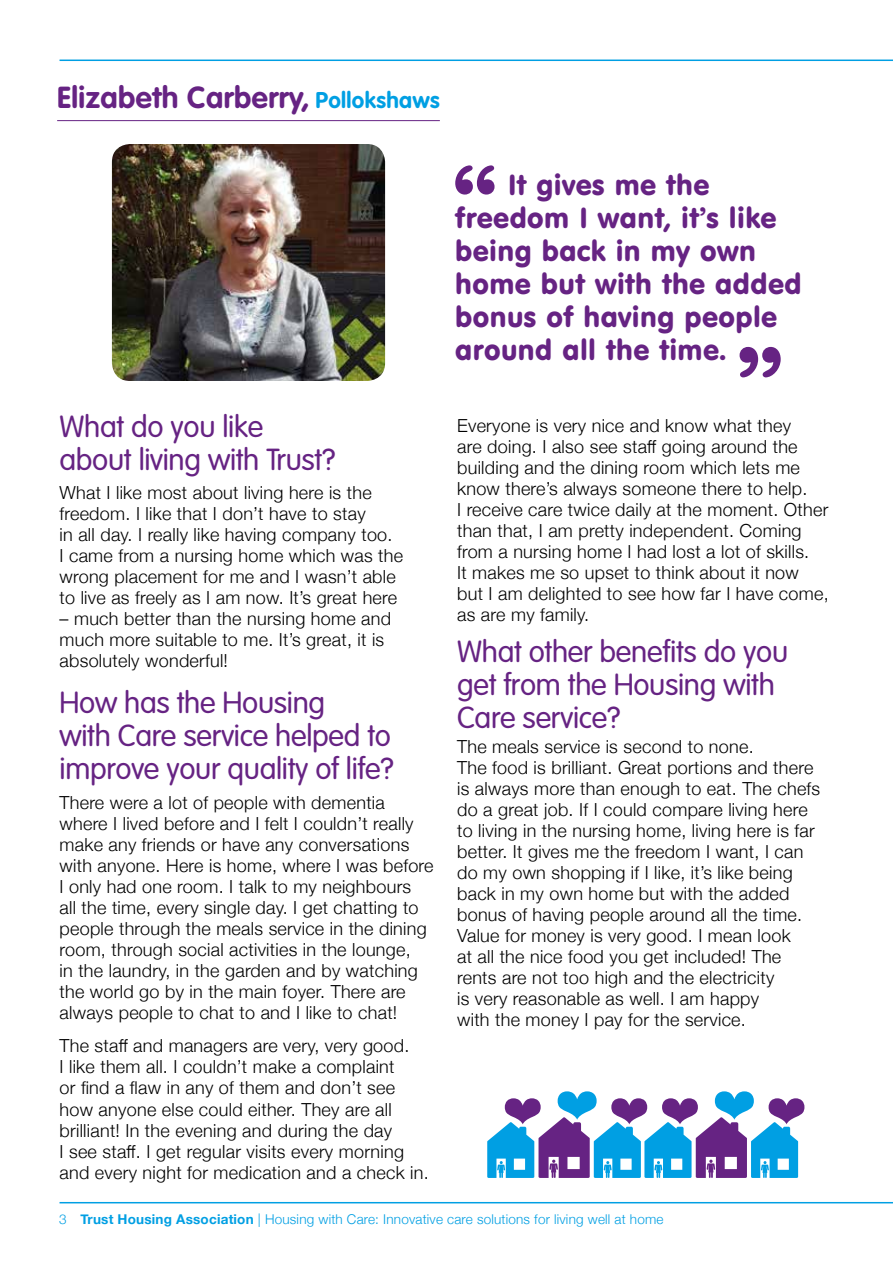
<style>
.page{position:relative;width:893px;height:1263px;background:#fff}
.page>*{position:absolute;margin:0;border:0;box-sizing:border-box;transform-origin:0 0}
.t1{font:300 30px/33px "VAG Rounded LT";letter-spacing:-.01em;color:#662383}
.t2{font:700 30px "VAG Rounded LT";letter-spacing:.015em;color:#662383}
.t3{font:28.5px/33px "VAG Rounded BT";letter-spacing:.015em;color:#662383}
.t4{font:300 18px/21px "Helvetica Neue";letter-spacing:.015em;color:#000}
.t5{font:300 13.5px "Helvetica Neue";letter-spacing:.015em;color:#009fe3}
.s1{font-size:22.5px;color:#009fe3}
.s2{font-weight:700}
</style>
<div class="page">
<hr style="left:60px;top:60px;width:833px;height:1px;background:#009fe3">
<hr style="left:60px;top:1202px;width:833px;height:1px;background:#009fe3">
<svg style="left:455px;top:165px;width:40px;height:30px"></svg>
<svg style="left:740px;top:347px;width:41px;height:30px"></svg>
<svg style="left:487px;top:1091px;width:317px;height:87px"></svg>
<hr style="left:57px;top:120px;width:383px;height:1px;background:#662383">
<img style="left:112px;top:144px;width:273px;height:237px">
<h1 class="t2" style="left:57px;top:79px;width:384px">Elizabeth Carberry, <span class="s1">Pollokshaws</span></h1>
<h1 class="t1" style="left:60px;top:411px;width:277px">What do you like about living with Trust?</h1>
<p class="t4" style="left:60px;top:481px;width:345px">What I like most about living here is the freedom. I like that I don’t have to stay<br>in all day. I really like having company too.<br>I came from a nursing home which was the wrong placement for me and I wasn’t able to live as freely as I am now. It’s great here</p>
<p class="t4" style="left:60px;top:607px;width:333px">– much better than the nursing home and much more suitable to me. It’s great, it is absolutely wonderful!</p>
<h1 class="t1" style="left:60px;top:687px;width:336px">How has the Housing<br>with Care service helped to improve your quality of life?</h1>
<p class="t4" style="left:60px;top:790px;width:376px">There were a lot of people with dementia where I lived before and I felt I couldn’t really make any friends or have any conversations with anyone. Here is home, where I was before I only had one room. I talk to my neighbours<br>all the time, every single day. I get chatting to people through the meals service in the dining room, through social activities in the lounge,<br>in the laundry, in the garden and by watching the world go by in the main foyer. There are always people to chat to and I like to chat!</p>
<p class="t4" style="left:60px;top:1034px;width:371px">The staff and managers are very, very good.<br>I like them all. I couldn’t make a complaint<br>or find a flaw in any of them and don’t see how anyone else could either. They are all brilliant! In the evening and during the day<br>I see staff. I get regular visits every morning and every night for medication and a check in.</p>
<h2 class="t3" style="left:455px;top:167px;width:348px;text-indent:53px">It gives me the freedom I want, it’s like being back in my own home but with the added bonus of having people around all the time.</h2>
<p class="t4" style="left:457px;top:413px;width:373px">Everyone is very nice and know what they<br>are doing. I also see staff going around the building and the dining room which lets me know there’s always someone there to help.<br>I receive care twice daily at the moment. Other than that, I am pretty independent. Coming from a nursing home I had lost a lot of skills.<br>It makes me so upset to think about it now but I am delighted to see how far I have come, as are my family.</p>
<h1 class="t1" style="left:457px;top:636px;width:333px">What other benefits do you get from the Housing with<br>Care service?</h1>
<p class="t4" style="left:457px;top:735px;width:365px">The meals service is second to none.<br>The food is brilliant. Great portions and there is always more than enough to eat. The chefs do a great job. If I could compare living here to living in the nursing home, living here is far better. It gives me the freedom I want, I can do my own shopping if I like, it’s like being back in my own home but with the added bonus of having people around all the time.<br>Value for money is very good. I mean look<br>at all the nice food you get included! The rents are not too high and the electricity<br>is very reasonable as well. I am happy<br>with the money I pay for the service.</p>
<p class="t5" style="left:59px;top:1209px;width:606px">3 <span class="s2">Trust Housing Association</span> | Housing with Care: Innovative care solutions for living well at home</p>
</div>
